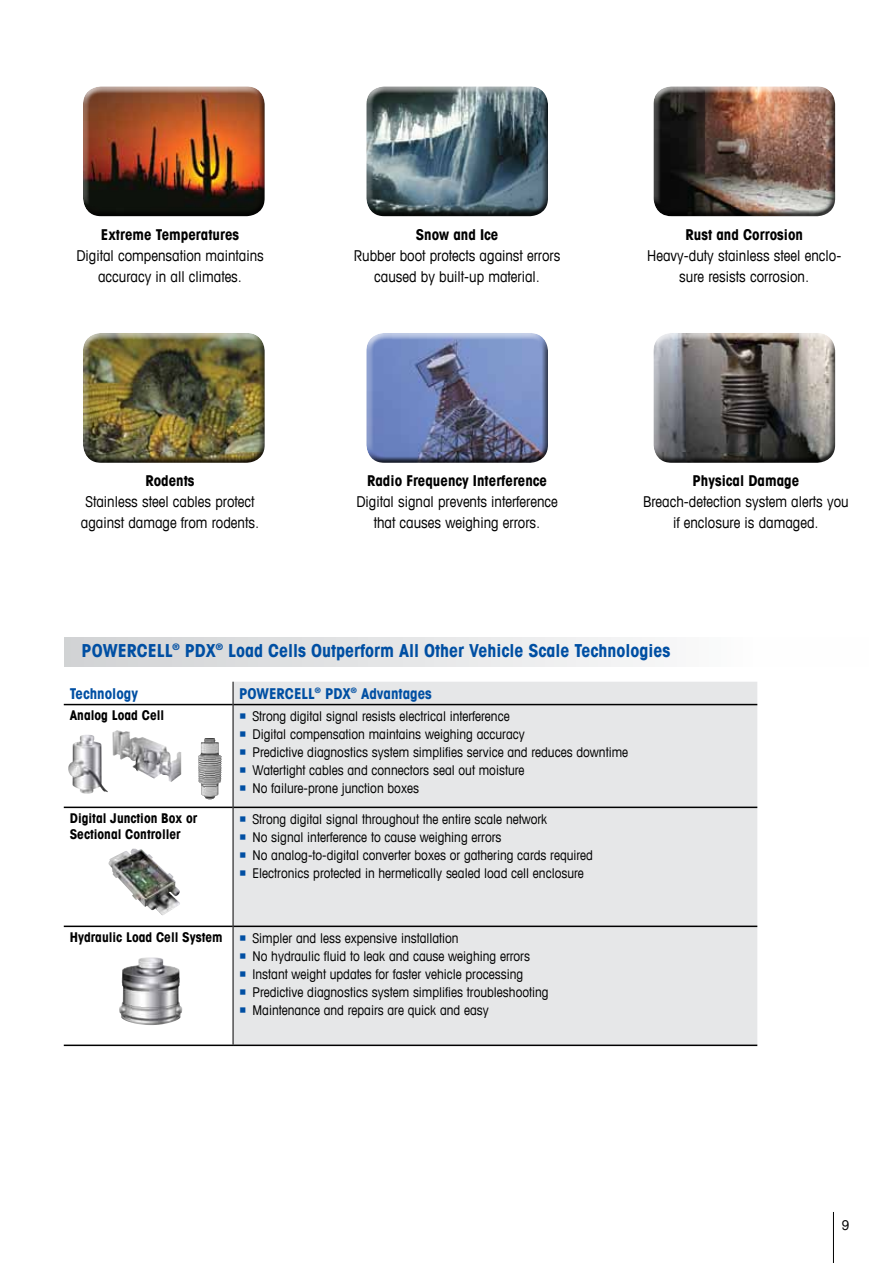
<style>
.page{position:relative;width:893px;height:1263px;background:#fff}
.page>*{position:absolute;margin:0;border:0;box-sizing:border-box;transform-origin:0 0}
.t1{font:700 condensed 18px "Avant Garde Com";color:#004fa3}
.t2{font:condensed 15px/21px "Avant Garde Com";color:#000;text-align:center}
.t3{font:700 condensed 15px "Avant Garde Com";color:#000}
.t4{font:700 condensed 15px "Avant Garde Com";color:#004fa3}
.t5{font:condensed 13.5px "Avant Garde Com";color:#000}
.t6{font:700 condensed 13.5px/16.2px "Avant Garde Com";color:#000}
.s1{color:#004fa3}
.s2{font-weight:700}
</style>
<div class="page">
<hr style="left:833px;top:1212px;width:1px;height:51px;background:#000">
<div style="left:65px;top:637px;width:804px;height:29px;background:linear-gradient(to right,#d1d3d4,#fff)"></div>
<div style="left:234px;top:682px;width:523px;height:362px;background:#e6e7e8"></div>
<hr style="left:64px;top:704px;width:169px;height:1px;background:#000">
<hr style="left:233px;top:704px;width:524px;height:1px;background:#000">
<hr style="left:64px;top:807px;width:169px;height:1px;background:#000">
<hr style="left:233px;top:807px;width:524px;height:1px;background:#000">
<hr style="left:64px;top:925px;width:169px;height:2px;background:#000">
<hr style="left:233px;top:925px;width:524px;height:2px;background:#000">
<hr style="left:64px;top:1044px;width:169px;height:2px;background:#000">
<hr style="left:233px;top:1044px;width:524px;height:2px;background:#000">
<svg style="left:233px;top:682px;width:1px;height:22px"></svg>
<hr style="left:233px;top:704px;width:1px;height:103px;background:#000">
<hr style="left:233px;top:807px;width:1px;height:119px;background:#000">
<hr style="left:233px;top:926px;width:1px;height:118px;background:#000">
<div style="left:83px;top:85px;width:184px;height:123px;background:#fff;opacity:.75"></div>
<div style="left:83px;top:91px;width:184px;height:126px;background:#000;opacity:.75"></div>
<div style="left:366px;top:85px;width:184px;height:123px;background:#fff;opacity:.75"></div>
<div style="left:366px;top:91px;width:184px;height:126px;background:#000;opacity:.75"></div>
<div style="left:653px;top:85px;width:184px;height:123px;background:#fff;opacity:.75"></div>
<div style="left:653px;top:91px;width:184px;height:126px;background:#000;opacity:.75"></div>
<div style="left:83px;top:331px;width:184px;height:124px;background:#fff;opacity:.75"></div>
<div style="left:83px;top:337px;width:184px;height:126px;background:#000;opacity:.75"></div>
<div style="left:366px;top:331px;width:184px;height:124px;background:#fff;opacity:.75"></div>
<div style="left:366px;top:337px;width:184px;height:126px;background:#000;opacity:.75"></div>
<div style="left:653px;top:331px;width:184px;height:124px;background:#fff;opacity:.75"></div>
<div style="left:653px;top:337px;width:184px;height:126px;background:#000;opacity:.75"></div>
<img style="left:119px;top:957px;width:63px;height:68px">
<img style="left:109px;top:849px;width:71px;height:66px">
<img style="left:68px;top:735px;width:40px;height:59px">
<img style="left:113px;top:730px;width:68px;height:52px">
<svg style="left:221px;top:756px;width:1px;height:24px"></svg>
<img style="left:198px;top:738px;width:23px;height:61px">
<p class="t3" style="left:101px;top:224px;width:140px">Extreme Temperatures</p>
<p class="t2" style="left:76px;top:244px;width:189px">Digital compensation maintains accuracy in all climates.</p>
<p class="t3" style="left:145px;top:471px;width:51px">Rodents</p>
<p class="t2" style="left:81px;top:491px;width:180px">Stainless steel cables protect against damage from rodents.</p>
<p class="t3" style="left:416px;top:224px;width:84px">Snow and Ice</p>
<p class="t2" style="left:354px;top:244px;width:208px">Rubber boot protects against errors caused by built-up material.</p>
<p class="t3" style="left:367px;top:471px;width:181px">Radio Frequency Interference</p>
<p class="t2" style="left:356px;top:491px;width:203px">Digital signal prevents interference that causes weighing errors.</p>
<p class="t3" style="left:685px;top:224px;width:119px">Rust and Corrosion</p>
<p class="t2" style="left:647px;top:244px;width:196px">Heavy-duty stainless steel enclo&shy;sure resists corrosion.</p>
<p class="t3" style="left:693px;top:471px;width:108px">Physical Damage</p>
<p class="t2" style="left:643px;top:491px;width:207px">Breach-detection system alerts you if enclosure is damaged.</p>
<h1 class="t1" style="left:82px;top:639px;width:590px">POWERCELL<sup>®</sup> PDX<sup>®</sup> Load Cells Outperform All Other Vehicle Scale Technologies</h1>
<p class="t4" style="left:70px;top:683px;width:70px">Technology</p>
<p class="t4" style="left:239px;top:683px;width:194px">POWERCELL<sup>®</sup> PDX<sup>®</sup> Advantages</p>
<p class="t6" style="left:70px;top:707px;width:96px">Analog Load Cell</p>
<p class="t5" style="left:239px;top:708px;width:272px"><span class="s1">○</span> Strong digital signal resists electrical interference</p>
<p class="t5" style="left:239px;top:726px;width:287px"><span class="s1">○</span> Digital compensation maintains weighing accuracy</p>
<p class="t5" style="left:239px;top:744px;width:391px"><span class="s1">○</span> Predictive diagnostics system simplifies service and reduces downtime</p>
<p class="t5" style="left:239px;top:762px;width:287px"><span class="s1">○</span> Watertight cables and connectors seal out moisture</p>
<p class="t5" style="left:239px;top:780px;width:181px"><span class="s1">○</span> No failure-prone junction boxes</p>
<p class="t6" style="left:70px;top:810px;width:129px">Digital Junction Box or<br>Sectional Controller</p>
<p class="t5" style="left:239px;top:810px;width:310px"><span class="s1">○</span> Strong digital signal throughout the entire scale network</p>
<p class="t5" style="left:239px;top:828px;width:264px"><span class="s1">○</span> No signal interference to cause weighing errors</p>
<p class="t5" style="left:239px;top:846px;width:355px"><span class="s1">○</span> No analog-to-digital converter boxes or gathering cards required</p>
<p class="t5" style="left:239px;top:864px;width:346px"><span class="s1">○</span> Electronics protected in hermetically sealed load cell enclosure</p>
<p class="t5" style="left:70px;top:929px;width:390px"><span class="s2">Hydraulic Load Cell System</span> <span class="s1">○</span> Simpler and less expensive installation</p>
<p class="t5" style="left:239px;top:947px;width:292px"><span class="s1">○</span> No hydraulic fluid to leak and cause weighing errors</p>
<p class="t5" style="left:239px;top:965px;width:286px"><span class="s1">○</span> Instant weight updates for faster vehicle processing</p>
<p class="t5" style="left:239px;top:983px;width:311px"><span class="s1">○</span> Predictive diagnostics system simplifies troubleshooting</p>
<p class="t5" style="left:239px;top:1001px;width:251px"><span class="s1">○</span> Maintenance and repairs are quick and easy</p>
<p class="t5" style="left:842px;top:1217px;width:9px">9</p>
</div>
